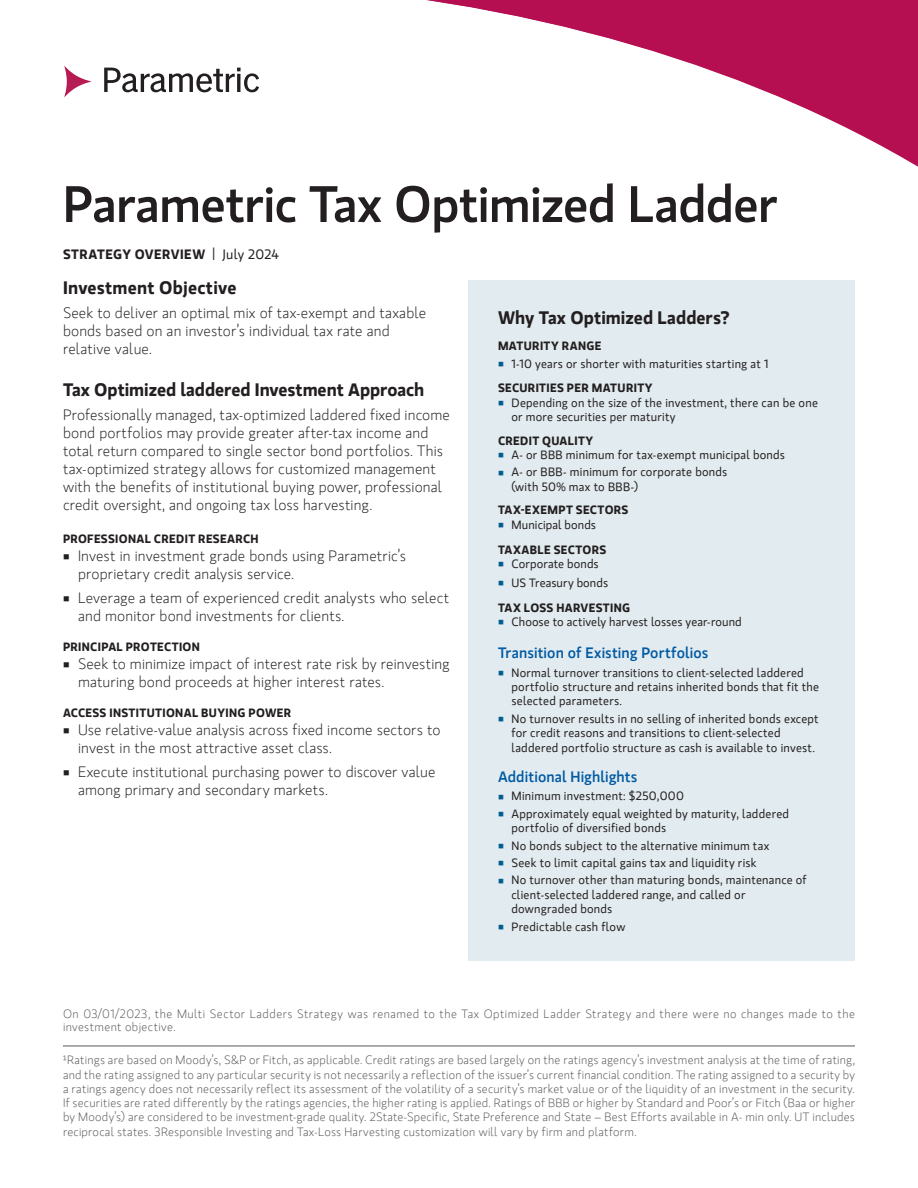
<style>
.page{position:relative;width:918px;height:1188px;background:#fff}
.page>*{position:absolute;margin:0;border:0;box-sizing:border-box;transform-origin:0 0}
.Title__36_Medium{font:500 51px "MS Gloriola II Std";letter-spacing:-.015em;color:#231f20}
.Body_Head{font:700 18px "MS Gloriola II Std";color:#231f20}
.Body_Light{font:300 15px/18px "MS Gloriola II Std";letter-spacing:.01em;color:#231f20}
.Sidebar_Head{font:500 15px "MS Gloriola II Std";letter-spacing:.01em;color:#005aa4}
.Categories___Date{font:700 13.5px "MS Gloriola II Std";letter-spacing:.035em;color:#231f20}
.t1{font:12px/14.4px "MS Gloriola II Std";letter-spacing:.02em;color:#231f20}
.Bank_Line{font:300 12px/14.2px "MS Gloriola II Std";letter-spacing:.02em;color:#57585a;text-align:justify}
.Body_Subhead{font:700 12px "MS Gloriola II Std";letter-spacing:.03em;color:#231f20}
.Disclosure_Justified{font:300 12px/13.5px "MS Gloriola II Std";letter-spacing:.04em;color:#57585a}
.s1{font-weight:400}
</style>
<div class="page">
<div style="left:468px;top:280px;width:387px;height:681px;background:#e2ebef"></div>
<hr style="left:63px;top:1046px;width:792px;height:1px;background:#57585a">
<svg style="left:251px;top:0;width:667px;height:167px"></svg>
<svg style="left:104px;top:68px;width:155px;height:24px"></svg>
<svg style="left:64px;top:65px;width:28px;height:33px"></svg>
<p class="Title__36_Medium" style="left:63px;top:169px;width:716px">Parametric Tax Optimized Ladder</p>
<p class="Categories___Date" style="left:63px;top:244px;width:218px">STRATEGY OVERVIEW <span class="s1">| July 2024</span></p>
<p class="Body_Head" style="left:63px;top:275px;width:175px">Investment Objective</p>
<p class="Body_Light" style="left:63px;top:304px;width:365px">Seek to deliver an optimal mix of tax-exempt and taxable bonds based on an investor’s individual tax rate and relative value.</p>
<p class="Body_Head" style="left:63px;top:377px;width:363px">Tax Optimized laddered Investment Approach</p>
<p class="Body_Light" style="left:63px;top:406px;width:388px">Professionally managed, tax-optimized laddered fixed income bond portfolios may provide greater after-tax income and total return compared to single sector bond portfolios. This tax-optimized strategy allows for customized management with the benefits of institutional buying power, professional credit oversight, and ongoing tax loss harvesting.</p>
<p class="Body_Subhead" style="left:63px;top:530px;width:197px">PROFESSIONAL CREDIT RESEARCH</p>
<p class="Body_Light" style="left:78px;top:547px;width:330px">Invest in investment grade bonds using Parametric’s proprietary credit analysis service.</p>
<p class="Body_Light" style="left:78px;top:589px;width:373px">Leverage a team of experienced credit analysts who select and monitor bond investments for clients.</p>
<p class="Body_Subhead" style="left:63px;top:638px;width:138px">PRINCIPAL PROTECTION</p>
<p class="Body_Light" style="left:78px;top:655px;width:373px">Seek to minimize impact of interest rate risk by reinvesting maturing bond proceeds at higher interest rates.</p>
<p class="Body_Subhead" style="left:63px;top:704px;width:230px">ACCESS INSTITUTIONAL BUYING POWER</p>
<p class="Body_Light" style="left:78px;top:721px;width:364px">Use relative-value analysis across fixed income sectors to invest in the most attractive asset class.</p>
<p class="Body_Light" style="left:78px;top:763px;width:359px">Execute institutional purchasing power to discover value among primary and secondary markets.</p>
<p class="Body_Head" style="left:498px;top:305px;width:233px">Why Tax Optimized Ladders?</p>
<p class="Body_Subhead" style="left:498px;top:337px;width:105px">MATURITY RANGE</p>
<p class="t1" style="left:512px;top:356px;width:258px">1-10 years or shorter with maturities starting at 1</p>
<p class="Body_Subhead" style="left:498px;top:380px;width:156px">SECURITIES PER MATURITY</p>
<p class="t1" style="left:512px;top:395px;width:308px">Depending on the size of the investment, there can be one or more securities per maturity</p>
<p class="Body_Subhead" style="left:498px;top:432px;width:97px">CREDIT QUALITY</p>
<p class="t1" style="left:512px;top:447px;width:275px">A- or BBB minimum for tax-exempt municipal bonds</p>
<p class="t1" style="left:512px;top:465px;width:217px">A- or BBB- minimum for corporate bonds (with 50% max to BBB-)</p>
<p class="Body_Subhead" style="left:498px;top:501px;width:132px">TAX-EXEMPT SECTORS</p>
<p class="t1" style="left:512px;top:517px;width:86px">Municipal bonds</p>
<p class="Body_Subhead" style="left:498px;top:541px;width:110px">TAXABLE SECTORS</p>
<p class="t1" style="left:512px;top:556px;width:89px">Corporate bonds</p>
<p class="t1" style="left:512px;top:575px;width:98px">US Treasury bonds</p>
<p class="Body_Subhead" style="left:498px;top:599px;width:134px">TAX LOSS HARVESTING</p>
<p class="t1" style="left:512px;top:614px;width:232px">Choose to actively harvest losses year-round</p>
<p class="Sidebar_Head" style="left:498px;top:642px;width:212px">Transition of Existing Portfolios</p>
<p class="t1" style="left:512px;top:665px;width:309px">Normal turnover transitions to client-selected laddered portfolio structure and retains inherited bonds that fit the selected parameters.</p>
<p class="t1" style="left:512px;top:711px;width:309px">No turnover results in no selling of inherited bonds except for credit reasons and transitions to client-selected laddered portfolio structure as cash is available to invest.</p>
<p class="Sidebar_Head" style="left:498px;top:766px;width:141px">Additional Highlights</p>
<p class="t1" style="left:512px;top:789px;width:174px">Minimum investment: $250,000</p>
<p class="t1" style="left:512px;top:806px;width:279px">Approximately equal weighted by maturity, laddered portfolio of diversified bonds</p>
<p class="t1" style="left:512px;top:838px;width:259px">No bonds subject to the alternative minimum tax</p>
<p class="t1" style="left:512px;top:855px;width:247px">Seek to limit capital gains tax and liquidity risk</p>
<p class="t1" style="left:512px;top:873px;width:297px">No turnover other than maturing bonds, maintenance of client-selected laddered range, and called or downgraded bonds</p>
<p class="t1" style="left:512px;top:919px;width:115px">Predictable cash flow</p>
<p class="Disclosure_Justified" style="left:63px;top:1007px;width:794px">On 03/01/2023, the Multi Sector Ladders Strategy was renamed to the Tax Optimized Ladder Strategy and there were no changes made to the investment objective.</p>
<p class="Bank_Line" style="left:63px;top:1053px;width:794px">¹Ratings are based on Moody’s, S&amp;P or Fitch, as applicable. Credit ratings are based largely on the ratings agency’s investment analysis at the time of rating, and the rating assigned to any particular security is not necessarily a reflection of the issuer’s current financial condition. The rating assigned to a security by a ratings agency does not necessarily reflect its assessment of the volatility of a security’s market value or of the liquidity of an investment in the security.<br>If securities are rated differently by the ratings agencies, the higher rating is applied. Ratings of BBB or higher by Standard and Poor’s or Fitch (Baa or higher by Moody’s) are considered to be investment-grade quality. 2State-Specific, State Preference and State – Best Efforts available in A- min only. UT includes reciprocal states. 3Responsible Investing and Tax-Loss Harvesting customization will vary by firm and platform.</p>
</div>
